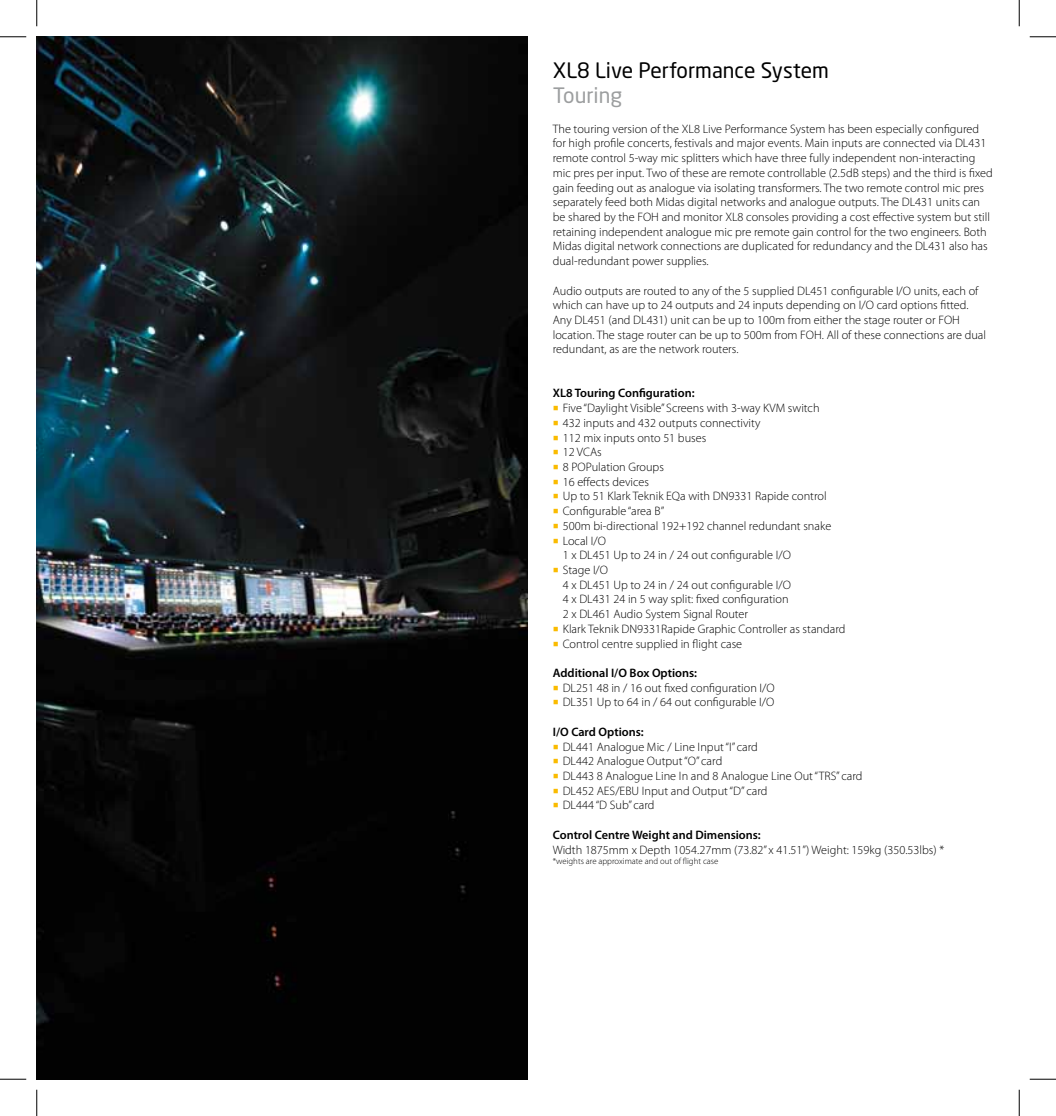
<style>
.page{position:relative;width:1056px;height:1116px;background:#fff}
.page>*{position:absolute;margin:0;border:0;box-sizing:border-box;transform-origin:0 0}
.t1{font:21px "Neo Sans";color:#000}
.t2{font:21px "Neo Sans";color:#9c9e9f}
.t3{font:300 12.25px/14.7px "Myriad Pro";color:#000}
.t4{font:600 12.25px "Myriad Pro";color:#000}
.t5{font:300 8.75px "Myriad Pro";color:#000}
</style>
<div class="page">
<img style="left:37px;top:37px;width:491px;height:1041px">
<svg style="left:0;top:36px;width:26px;height:1px"></svg>
<svg style="left:1029px;top:36px;width:27px;height:1px"></svg>
<svg style="left:0;top:1078px;width:26px;height:1px"></svg>
<svg style="left:1029px;top:1078px;width:27px;height:1px"></svg>
<svg style="left:36px;top:0;width:1px;height:26px"></svg>
<svg style="left:36px;top:1089px;width:1px;height:26px"></svg>
<svg style="left:1019px;top:0;width:1px;height:26px"></svg>
<svg style="left:1019px;top:1089px;width:1px;height:26px"></svg>
<h1 class="t1" style="left:553px;top:57px;width:278px">XL8 Live Performance System</h1>
<h1 class="t2" style="left:553px;top:83px;width:71px">Touring</h1>
<p class="t3" style="left:553px;top:121px;width:441px">The touring version of the XL8 Live Performance System has been especially configured for high profile concerts, festivals and major events. Main inputs are connected via DL431 remote control 5-way mic splitters which have three fully independent non-interacting mic pres per input. Two of these are remote controllable (2.5dB steps) and the third is fixed gain feeding out as analogue via isolating transformers. The two remote control mic pres separately feed both Midas digital networks and analogue outputs. The DL431 units can be shared by the FOH and monitor XL8 consoles providing a cost effective system but still retaining independent analogue mic pre remote gain control for the two engineers. Both Midas digital network connections are duplicated for redundancy and the DL431 also has dual-redundant power supplies.</p>
<p class="t3" style="left:553px;top:283px;width:435px">Audio outputs are routed to any of the 5 supplied DL451 configurable I/O units, each of which can have up to 24 outputs and 24 inputs depending on I/O card options fitted.<br>Any DL451 (and DL431) unit can be up to 100m from either the stage router or FOH location. The stage router can be up to 500m from FOH. All of these connections are dual redundant, as are the network routers.</p>
<p class="t4" style="left:553px;top:385px;width:143px">XL8 Touring Configuration:</p>
<p class="t3" style="left:563px;top:400px;width:284px">Five “Daylight Visible” Screens with 3-way KVM switch<br>432 inputs and 432 outputs connectivity<br>112 mix inputs onto 51 buses<br>12 VCAs<br>8 POPulation Groups<br>16 effects devices<br>Up to 51 Klark Teknik EQa with DN9331 Rapide control Configurable “area B”<br>500m bi-directional 192+192 channel redundant snake Local I/O<br>1 x DL451 Up to 24 in / 24 out configurable I/O<br>Stage I/O<br>4 x DL451 Up to 24 in / 24 out configurable I/O<br>4 x DL431 24 in 5 way split: fixed configuration<br>2 x DL461 Audio System Signal Router<br>Klark Teknik DN9331Rapide Graphic Controller as standard Control centre supplied in flight case</p>
<p class="t4" style="left:553px;top:665px;width:146px">Additional I/O Box Options:</p>
<p class="t3" style="left:563px;top:680px;width:213px">DL251 48 in / 16 out fixed configuration I/O<br>DL351 Up to 64 in / 64 out configurable I/O</p>
<p class="t4" style="left:553px;top:723px;width:92px">I/O Card Options:</p>
<p class="t3" style="left:563px;top:738px;width:301px">DL441 Analogue Mic / Line Input “I” card<br>DL442 Analogue Output “O” card<br>DL443 8 Analogue Line In and 8 Analogue Line Out “TRS” card DL452 AES/EBU Input and Output “D” card<br>DL444 “D Sub” card</p>
<p class="t4" style="left:553px;top:826px;width:209px">Control Centre Weight and Dimensions:</p>
<p class="t3" style="left:553px;top:841px;width:393px">Width 1875mm x Depth 1054.27mm (73.82” x 41.51”) Weight: 159kg (350.53lbs) *</p>
<p class="t5" style="left:553px;top:855px;width:167px">*weights are approximate and out of flight case</p>
</div>
